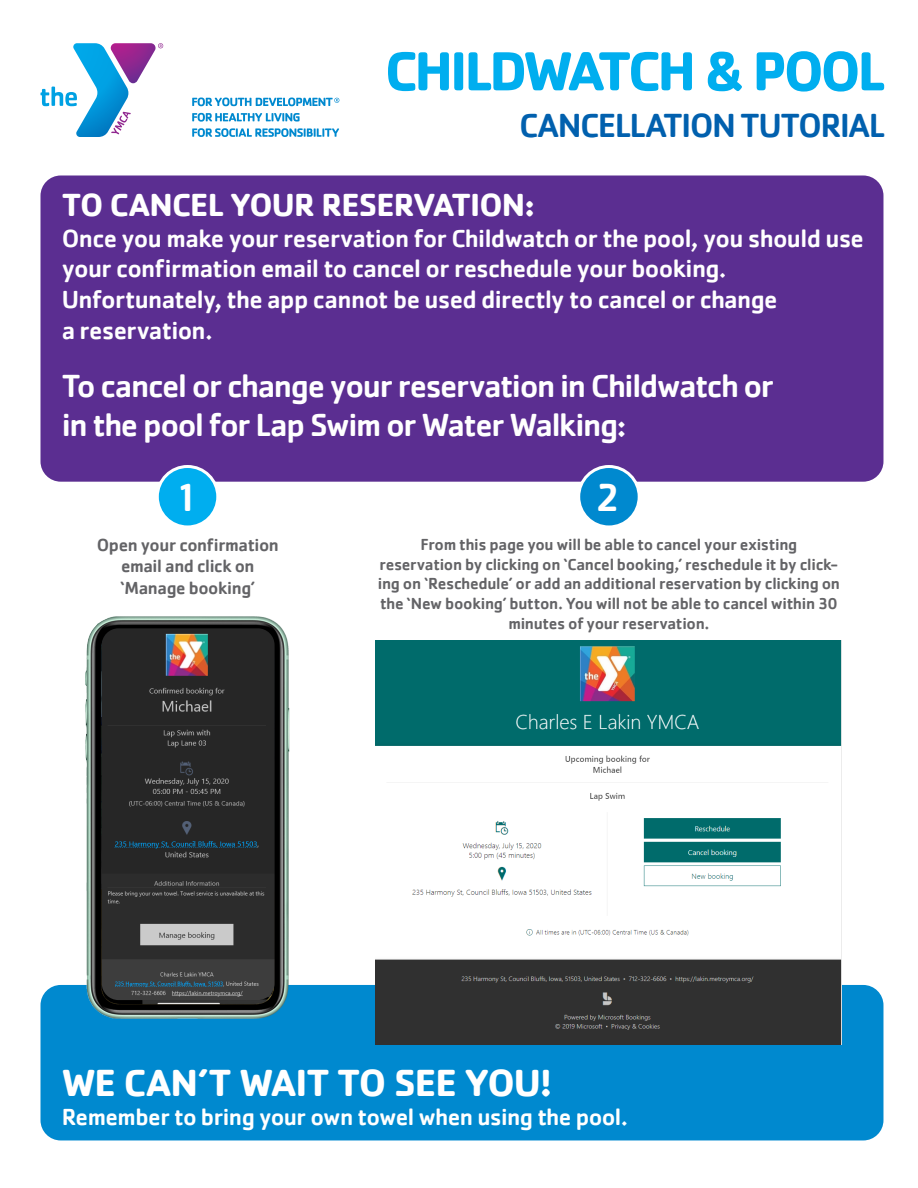
<style>
.page{position:relative;width:918px;height:1188px;background:#fff}
.page>*{position:absolute;margin:0;border:0;box-sizing:border-box;transform-origin:0 0}
.t1{font:700 57px "Cachet";letter-spacing:-.055em;color:#00aeef}
.t2{font:500 40.5px "Cachet";color:#fff}
.t3{font:700 39px "Cachet";letter-spacing:-.025em;color:#fff}
.t4{font:500 34.5px "Cachet";letter-spacing:-.045em;color:#0160ae}
.t5{font:500 33px "Cachet";letter-spacing:-.04em;color:#fff}
.t6{font:700 33px "Cachet";letter-spacing:-.025em;color:#fff}
.t7{font:500 25.5px/30.6px "Cachet";letter-spacing:-.025em;color:#fff}
.t8{font:500 24px "Cachet";letter-spacing:-.025em;color:#fff}
.t9{font:500 18px/21.6px "Cachet";letter-spacing:-.02em;color:#636366;text-align:center}
.t10{font:500 16.5px/19.8px "Cachet";letter-spacing:-.02em;color:#636366;text-align:center}
</style>
<div class="page">
<div style="left:40px;top:985px;width:843px;height:155px;background:#0089cf;border-radius:20px"></div>
<div style="left:40px;top:176px;width:843px;height:306px;background:#5b2e91;border-radius:20px"></div>
<img style="left:85px;top:616px;width:205px;height:403px">
<div style="left:157px;top:467px;width:61px;height:60px;background:#00aeef;border-radius:50%"></div>
<div style="left:156px;top:465px;width:63px;height:63px;border:3px solid #fff;border-radius:50%"></div>
<div style="left:579px;top:467px;width:60px;height:60px;background:#0089cf;border-radius:50%"></div>
<div style="left:577px;top:465px;width:64px;height:63px;border:3px solid #fff;border-radius:50%"></div>
<svg style="left:41px;top:43px;width:122px;height:94px"></svg>
<svg style="left:192px;top:113px;width:108px;height:9px"></svg>
<svg style="left:192px;top:128px;width:147px;height:9px"></svg>
<svg style="left:192px;top:98px;width:147px;height:8px"></svg>
<img style="left:102px;top:628px;width:173px;height:372px">
<img style="left:376px;top:640px;width:466px;height:404px">
<p class="t1" style="left:385px;top:34px;width:502px">CHILDWATCH &amp; POOL</p>
<p class="t4" style="left:519px;top:104px;width:368px">CANCELLATION TUTORIAL</p>
<p class="t6" style="left:62px;top:184px;width:475px">TO CANCEL YOUR RESERVATION:</p>
<p class="t7" style="left:62px;top:222px;width:804px">Once you make your reservation for Childwatch or the pool, you should use your confirmation email to cancel or reschedule your booking.</p>
<p class="t7" style="left:62px;top:284px;width:717px">Unfortunately, the app cannot be used directly to cancel or change</p>
<p class="t7" style="left:62px;top:314px;width:153px">a reservation.</p>
<p class="t5" style="left:62px;top:366px;width:714px">To cancel or change your reservation in Childwatch or</p>
<p class="t5" style="left:62px;top:405px;width:566px">in the pool for Lap Swim or Water Walking:</p>
<p class="t2" style="left:174px;top:472px;width:26px">1</p>
<p class="t9" style="left:97px;top:534px;width:184px">Open your confirmation email and click on</p>
<p class="t9" style="left:120px;top:577px;width:137px">‘Manage booking’</p>
<p class="t2" style="left:595px;top:472px;width:27px">2</p>
<p class="t10" style="left:421px;top:534px;width:378px">From this page you will be able to cancel your existing</p>
<p class="t10" style="left:378px;top:554px;width:464px">reservation by clicking on ‘Cancel booking,’ reschedule it by click&shy;ing on ‘Reschedule’ or add an additional reservation by clicking on the ‘New booking’ button. You will not be able to cancel within 30 minutes of your reservation.</p>
<p class="t3" style="left:62px;top:1058px;width:492px">WE CAN’T WAIT TO SEE YOU!</p>
<p class="t8" style="left:62px;top:1102px;width:568px">Remember to bring your own towel when using the pool.</p>
</div>
